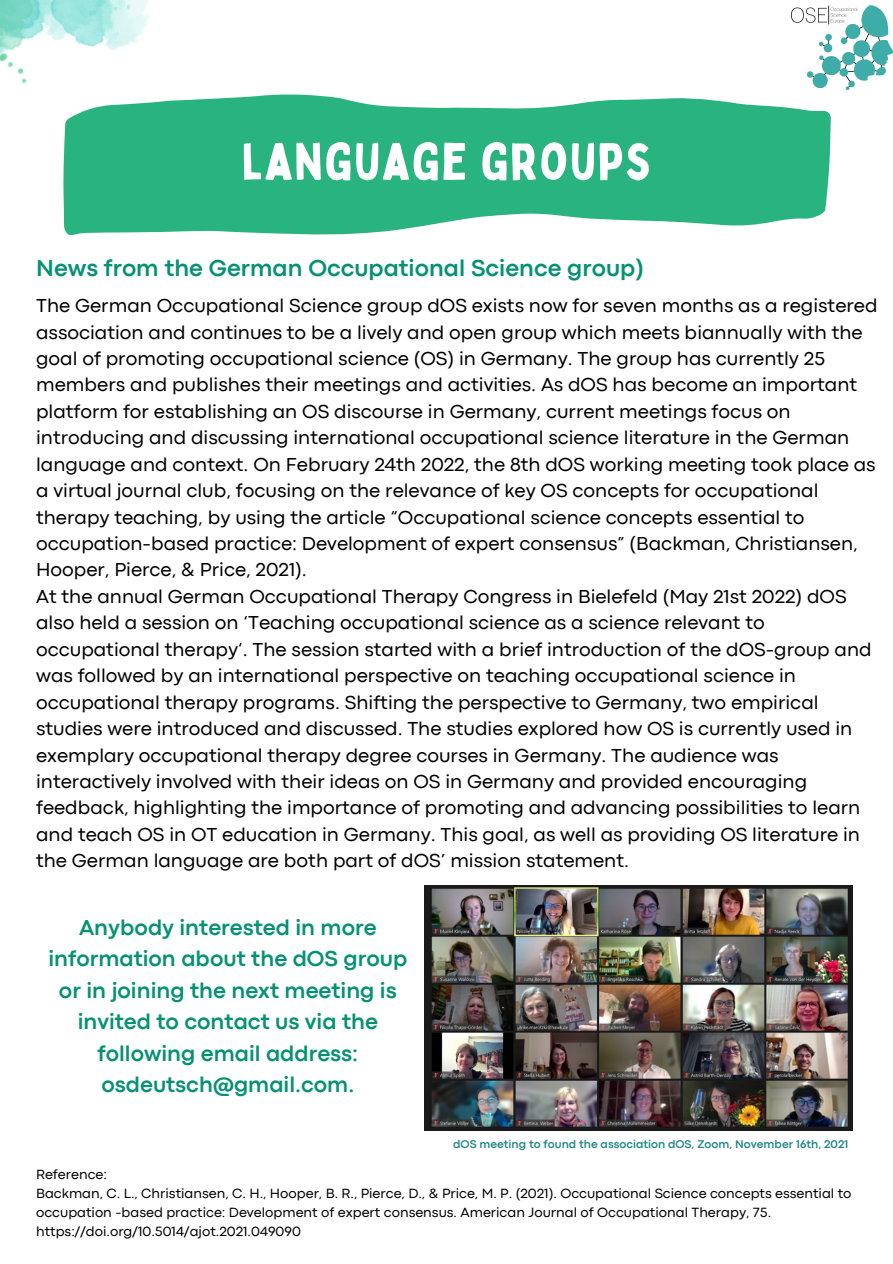
<style>
.page{position:relative;width:893px;height:1264px;background:#fff}
.page>*{position:absolute;margin:0;border:0;box-sizing:border-box;transform-origin:0 0}
.t1{font:51px "Bobby Jones";letter-spacing:.03em;color:#fff}
.t2{font:700 24px "Codec Pro";color:#059273}
.t3{font:700 22.5px/31.5px "Codec Pro";color:#059273;text-align:center}
.t4{font:19.65px/26.4px "Codec Pro";color:#000}
.t5{font:13.95px/19px "Codec Pro";color:#000}
.t6{font:700 11.7px "Codec Pro";color:#238985}
</style>
<div class="page">
<img style="left:0;top:0;width:149px;height:84px">
<img style="left:791px;top:6px;width:101px;height:83px">
<svg style="left:61px;top:81px;width:770px;height:154px;fill:#29b47f"></svg>
<img style="left:424px;top:885px;width:428px;height:245px">
<h1 class="t1" style="left:242px;top:129px;width:410px">LANGUAGE GROUPS</h1>
<p class="t2" style="left:36px;top:260px;width:609px">News from the German Occupational Science group)</p>
<p class="t4" style="left:36px;top:294px;width:842px">The German Occupational Science group dOS exists now for seven months as a registered association and continues to be a lively and open group which meets biannually with the goal of promoting occupational science (OS) in Germany. The group has currently 25 members and publishes their meetings and activities. As dOS has become an important platform for establishing an OS discourse in Germany, current meetings focus on introducing and discussing international occupational science literature in the German language and context. On February 24th 2022, the 8th dOS working meeting took place as a virtual journal club, focusing on the relevance of key OS concepts for occupational therapy teaching, by using the article “Occupational science concepts essential to occupation-based practice: Development of expert consensus” (Backman, Christiansen, Hooper, Pierce, &amp; Price, 2021).<br>At the annual German Occupational Therapy Congress in Bielefeld (May 21st 2022) dOS also held a session on ‘Teaching occupational science as a science relevant to occupational therapy‘. The session started with a brief introduction of the dOS-group and was followed by an international perspective on teaching occupational science in occupational therapy programs. Shifting the perspective to Germany, two empirical studies were introduced and discussed. The studies explored how OS is currently used in exemplary occupational therapy degree courses in Germany. The audience was interactively involved with their ideas on OS in Germany and provided encouraging feedback, highlighting the importance of promoting and advancing possibilities to learn and teach OS in OT education in Germany. This goal, as well as providing OS literature in the German language are both part of dOS’ mission statement.</p>
<p class="t3" style="left:48px;top:913px;width:360px">Anybody interested in more information about the dOS group or in joining the next meeting is invited to contact us via the following email address: osdeutsch@gmail.com.</p>
<p class="t6" style="left:453px;top:1139px;width:396px">dOS meeting to found the association dOS, Zoom, November 16th, 2021</p>
<p class="t5" style="left:36px;top:1165px;width:816px">Reference:<br>Backman, C. L., Christiansen, C. H., Hooper, B. R., Pierce, D., &amp; Price, M. P. (2021). Occupational Science concepts essential to occupation -based practice: Development of expert consensus. American Journal of Occupational Therapy, 75. https://doi.org/10.5014/ajot.2021.049090</p>
</div>
